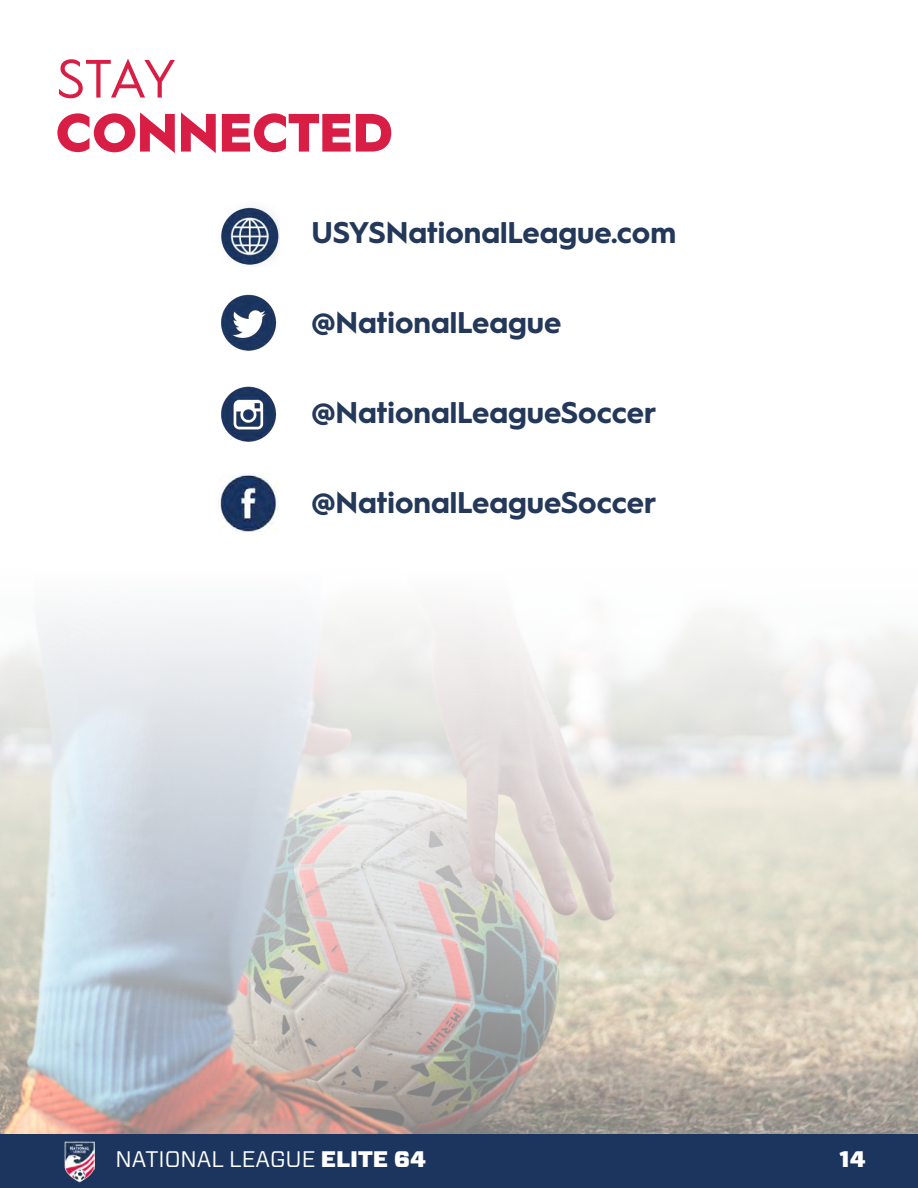
<style>
.page{position:relative;width:918px;height:1188px;background:#fff}
.page>*{position:absolute;margin:0;border:0;box-sizing:border-box;transform-origin:0 0}
.t1{font:900 54px "Hurme Geometric Sans 1";color:#d81e44}
.t2{font:54px "Hurme Geometric Sans 1";color:#d81e44}
.t3{font:700 30px "Hurme Geometric Sans 1";color:#243859}
.t4{font:22.5px "Forza";color:#fff}
.t5{font:900 22.5px "Forza";color:#fff}
.s1{font-weight:900}
</style>
<div class="page">
<img style="left:0;top:611px;width:918px;height:523px">
<div style="left:0;top:1134px;width:918px;height:54px;background:#1c355e"></div>
<img style="left:64px;top:1141px;width:30px;height:42px">
<img style="left:221px;top:294px;width:56px;height:57px">
<img style="left:221px;top:386px;width:55px;height:56px">
<img style="left:218px;top:474px;width:61px;height:58px">
<img style="left:221px;top:207px;width:58px;height:58px">
<h1 class="t2" style="left:56px;top:41px;width:123px">STAY</h1>
<h1 class="t1" style="left:56px;top:95px;width:339px">CONNECTED</h1>
<p class="t3" style="left:311px;top:211px;width:366px">USYSNationalLeague.com</p>
<p class="t3" style="left:311px;top:301px;width:251px">@NationalLeague</p>
<p class="t3" style="left:311px;top:391px;width:346px">@NationalLeagueSoccer</p>
<p class="t3" style="left:311px;top:481px;width:346px">@NationalLeagueSoccer</p>
<p class="t4" style="left:116px;top:1144px;width:312px">NATIONAL LEAGUE <span class="s1">ELITE 64</span></p>
<p class="t5" style="left:839px;top:1144px;width:28px">14</p>
</div>
